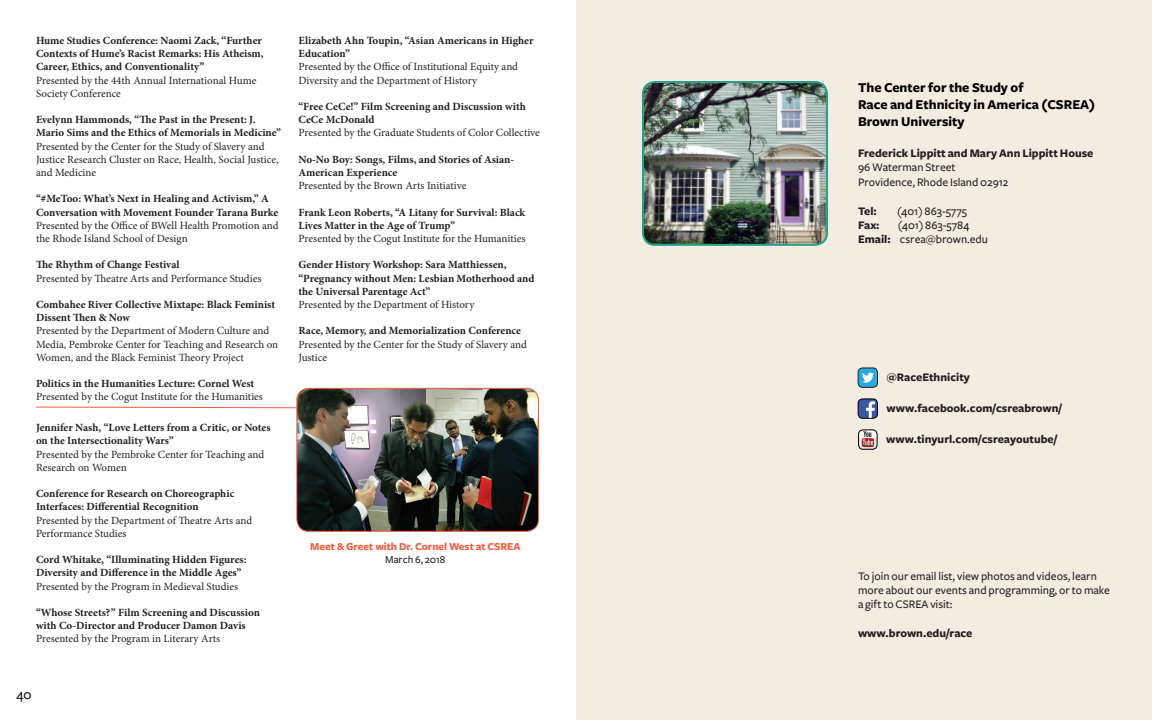
<style>
.page{position:relative;width:1152px;height:720px;background:#fff}
.page>*{position:absolute;margin:0;border:0;box-sizing:border-box;transform-origin:0 0}
.t1{font:700 14px/16.8px "Freight Sans";color:#000}
.t2{font:14px "Freight Sans";color:#231f20}
.t3{font:500 12px/14.4px "Freight Sans";color:#231f20}
.t4{font:700 12px "Freight Sans";color:#231f20}
.t5{font:700 11px/13.2px "Minion Pro";color:#231f20}
.t6{font:11px/13.2px "Minion Pro";letter-spacing:-.005em;color:#231f20}
.t7{font:700 11px "Freight Sans";color:#f15d3c}
.t8{font:500 11px "Freight Sans";color:#231f20}
.s1{font-weight:700}
</style>
<div class="page">
<div style="left:576px;top:0;width:576px;height:720px;background:#f3ece1"></div>
<img style="left:858px;top:399px;width:20px;height:19px">
<div style="left:858px;top:399px;width:20px;height:19px;border:1px solid #000;border-radius:4px"></div>
<img style="left:859px;top:430px;width:18px;height:19px">
<div style="left:858px;top:430px;width:19px;height:19px;border:1px solid #000;border-radius:4px"></div>
<img style="left:858px;top:368px;width:20px;height:19px">
<div style="left:858px;top:368px;width:20px;height:19px;border:1px solid #231f20;border-radius:4px"></div>
<img style="left:644px;top:83px;width:182px;height:161px">
<div style="left:642px;top:81px;width:186px;height:165px;border:2px solid #27a28a;border-radius:12px"></div>
<svg style="left:36px;top:406px;width:260px;height:3px"></svg>
<img style="left:298px;top:388px;width:240px;height:142px">
<div style="left:296px;top:388px;width:243px;height:144px;border:1px solid #f15d3c;border-radius:12px"></div>
<p class="t5" style="left:36px;top:34px;width:229px">Hume Studies Conference: Naomi Zack, “Further<br>Contexts of Hume’s Racist Remarks: His Atheism,<br>Career, Ethics, and Conventionality”</p>
<p class="t6" style="left:36px;top:74px;width:222px">Presented by the 44th Annual International Hume<br>Society Conference</p>
<p class="t5" style="left:36px;top:113px;width:247px">Evelynn Hammonds, “The Past in the Present: J.<br>Mario Sims and the Ethics of Memorials in Medicine”</p>
<p class="t6" style="left:36px;top:140px;width:244px">Presented by the Center for the Study of Slavery and<br>Justice Research Cluster on Race, Health, Social Justice, and Medicine</p>
<p class="t5" style="left:36px;top:192px;width:244px">“#MeToo: What’s Next in Healing and Activism,” A<br>Conversation with Movement Founder Tarana Burke</p>
<p class="t6" style="left:36px;top:219px;width:244px">Presented by the Office of BWell Health Promotion and the Rhode Island School of Design</p>
<p class="t5" style="left:36px;top:258px;width:145px">The Rhythm of Change Festival</p>
<p class="t6" style="left:36px;top:272px;width:227px">Presented by Theatre Arts and Performance Studies</p>
<p class="t5" style="left:36px;top:298px;width:241px">Combahee River Collective Mixtape: Black Feminist<br>Dissent Then &amp; Now</p>
<p class="t6" style="left:36px;top:324px;width:244px">Presented by the Department of Modern Culture and<br>Media, Pembroke Center for Teaching and Research on<br>Women, and the Black Feminist Theory Project</p>
<p class="t5" style="left:36px;top:377px;width:220px">Politics in the Humanities Lecture: Cornel West</p>
<p class="t6" style="left:36px;top:390px;width:229px">Presented by the Cogut Institute for the Humanities</p>
<p class="t5" style="left:36px;top:421px;width:236px">Jennifer Nash, “Love Letters from a Critic, or Notes on the Intersectionality Wars”</p>
<p class="t6" style="left:36px;top:448px;width:230px">Presented by the Pembroke Center for Teaching and<br>Research on Women</p>
<p class="t5" style="left:36px;top:487px;width:200px">Conference for Research on Choreographic<br>Interfaces: Differential Recognition</p>
<p class="t6" style="left:36px;top:514px;width:218px">Presented by the Department of Theatre Arts and<br>Performance Studies</p>
<p class="t5" style="left:36px;top:553px;width:212px">Cord Whitake, “Illuminating Hidden Figures:<br>Diversity and Difference in the Middle Ages”</p>
<p class="t6" style="left:36px;top:580px;width:204px">Presented by the Program in Medieval Studies</p>
<p class="t5" style="left:36px;top:606px;width:225px">“Whose Streets?” Film Screening and Discussion with Co-Director and Producer Damon Davis</p>
<p class="t6" style="left:36px;top:632px;width:186px">Presented by the Program in Literary Arts</p>
<p class="t5" style="left:299px;top:34px;width:237px">Elizabeth Ahn Toupin, “Asian Americans in Higher<br>Education”</p>
<p class="t6" style="left:299px;top:60px;width:221px">Presented by the Office of Institutional Equity and<br>Diversity and the Department of History</p>
<p class="t5" style="left:299px;top:100px;width:229px">“Free CeCe!” Film Screening and Discussion with<br>CeCe McDonald</p>
<p class="t6" style="left:299px;top:126px;width:243px">Presented by the Graduate Students of Color Collective</p>
<p class="t5" style="left:299px;top:153px;width:217px">No-No Boy: Songs, Films, and Stories of Asian-<br>American Experience</p>
<p class="t6" style="left:299px;top:179px;width:169px">Presented by the Brown Arts Initiative</p>
<p class="t5" style="left:299px;top:205px;width:228px">Frank Leon Roberts, “A Litany for Survival: Black<br>Lives Matter in the Age of Trump”</p>
<p class="t6" style="left:299px;top:232px;width:229px">Presented by the Cogut Institute for the Humanities</p>
<p class="t5" style="left:299px;top:258px;width:237px">Gender History Workshop: Sara Matthiessen, “Pregnancy without Men: Lesbian Motherhood and the Universal Parentage Act”</p>
<p class="t6" style="left:299px;top:298px;width:177px">Presented by the Department of History</p>
<p class="t5" style="left:299px;top:324px;width:224px">Race, Memory, and Memorialization Conference</p>
<p class="t6" style="left:299px;top:338px;width:230px">Presented by the Center for the Study of Slavery and<br>Justice</p>
<p class="t7" style="left:310px;top:541px;width:212px">Meet &amp; Greet with Dr. Cornel West at CSREA</p>
<p class="t8" style="left:385px;top:554px;width:62px">March 6, 2018</p>
<p class="t2" style="left:17px;top:687px;width:17px">40</p>
<p class="t1" style="left:858px;top:80px;width:239px">The Center for the Study of<br>Race and Ethnicity in America (CSREA)<br>Brown University</p>
<p class="t4" style="left:858px;top:147px;width:237px">Frederick Lippitt and Mary Ann Lippitt House</p>
<p class="t3" style="left:858px;top:161px;width:152px">96 Waterman Street<br>Providence, Rhode Island 02912</p>
<p class="t4" style="left:858px;top:204px;width:20px">Tel:</p>
<p class="t3" style="left:897px;top:204px;width:71px">(401) 863-5775</p>
<p class="t4" style="left:858px;top:219px;width:23px">Fax:</p>
<p class="t3" style="left:858px;top:218px;width:132px;text-indent:40px">(401) 863-5784<br><span class="s1">Email:</span> csrea@brown.edu</p>
<p class="t4" style="left:887px;top:370px;width:85px">@RaceEthnicity</p>
<p class="t4" style="left:887px;top:401px;width:177px">www.facebook.com/csreabrown/</p>
<p class="t4" style="left:886px;top:432px;width:173px">www.tinyurl.com/csreayoutube/</p>
<p class="t3" style="left:858px;top:569px;width:254px">To join our email list, view photos and videos, learn more about our events and programming, or to make a gift to CSREA visit:</p>
<p class="t4" style="left:858px;top:627px;width:116px">www.brown.edu/race</p>
</div>
